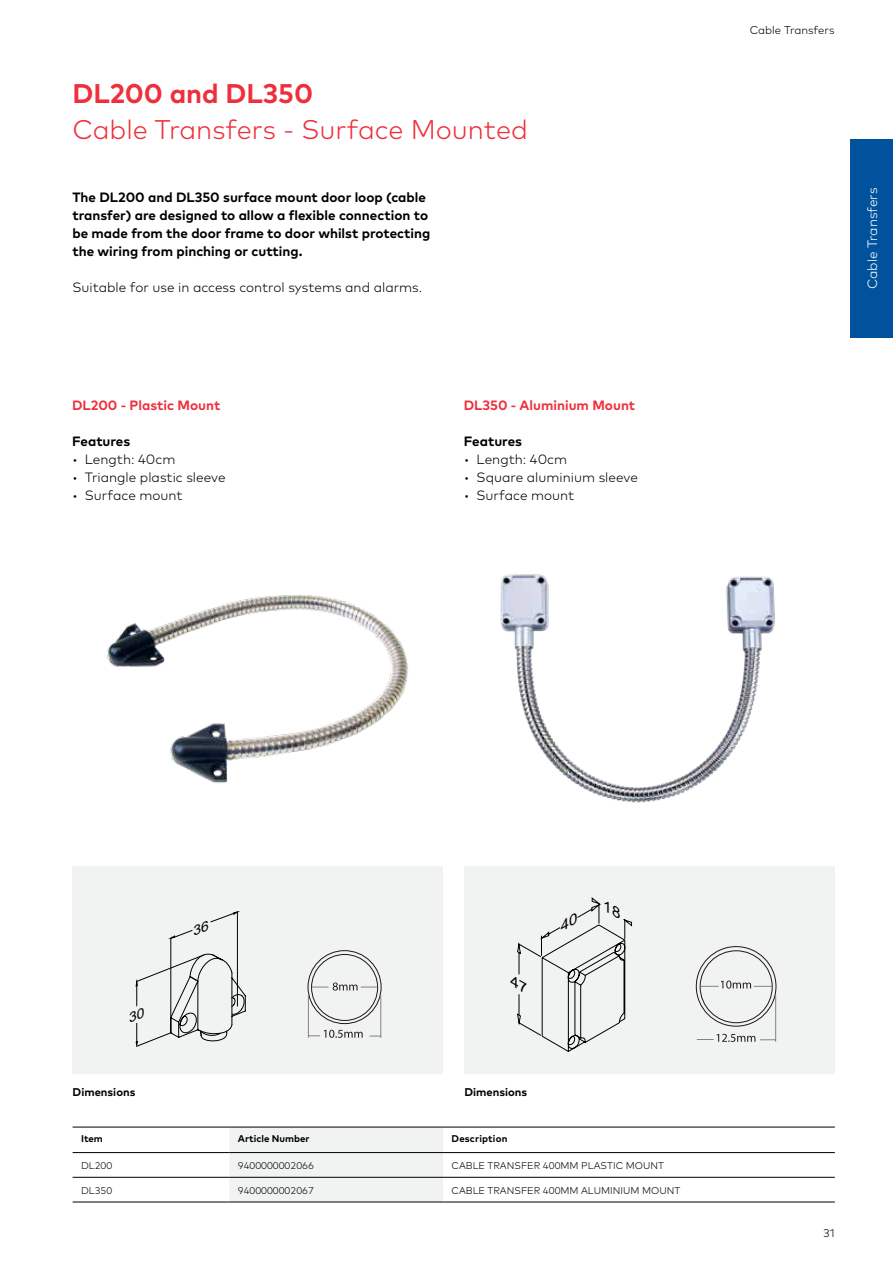
<style>
.page{position:relative;width:893px;height:1263px;background:#fff}
.page>*{position:absolute;margin:0;border:0;box-sizing:border-box;transform-origin:0 0}
.t1{font:300 27px "Mark Pro";color:#ee303c}
.t2{font:700 27px "Mark Pro";color:#ee303c}
.t3{font:700 13.5px/18px "Mark Pro";color:#000}
.t4{font:300 13.5px "Mark Pro";color:#000}
.t5{font:700 13.5px "Mark Pro";color:#ee303c}
.t6{font:300 13.5px "Mark Pro";color:#fff}
.t7{font:700 11.25px "Mark Pro";color:#000}
.t8{font:300 11.25px "Mark Pro";color:#000}
.t9{font:300 9.75px "Mark Pro";color:#000}
.t10{font:700 9.75px "Mark Pro";color:#000}
</style>
<div class="page">
<div style="left:850px;top:140px;width:43px;height:198px;background:#00529c"></div>
<img style="left:107px;top:595px;width:301px;height:188px">
<img style="left:500px;top:574px;width:275px;height:229px">
<div style="left:73px;top:866px;width:370px;height:207px;background:#f1f2f2"></div>
<div style="left:464px;top:866px;width:371px;height:207px;background:#f1f2f2"></div>
<svg style="left:307px;top:950px;width:75px;height:74px"></svg>
<svg style="left:309px;top:1030px;width:54px;height:8px"></svg>
<hr style="left:308px;top:995px;width:1px;height:43px;background:#848282">
<hr style="left:381px;top:995px;width:1px;height:43px;background:#848282">
<svg style="left:695px;top:946px;width:82px;height:81px"></svg>
<svg style="left:697px;top:1034px;width:78px;height:8px"></svg>
<hr style="left:775px;top:995px;width:1px;height:47px;background:#848282">
<div style="left:229px;top:1128px;width:214px;height:74px;background:#f1f2f2"></div>
<hr style="left:73px;top:1127px;width:156px;height:1px;background:#000">
<hr style="left:229px;top:1127px;width:214px;height:1px;background:#000">
<hr style="left:443px;top:1127px;width:392px;height:1px;background:#000">
<hr style="left:73px;top:1152px;width:156px;height:1px;background:#000">
<hr style="left:229px;top:1152px;width:214px;height:1px;background:#000">
<hr style="left:443px;top:1152px;width:392px;height:1px;background:#000">
<hr style="left:73px;top:1177px;width:156px;height:1px;background:#000">
<hr style="left:229px;top:1177px;width:214px;height:1px;background:#000">
<hr style="left:443px;top:1177px;width:392px;height:1px;background:#000">
<hr style="left:73px;top:1202px;width:156px;height:1px;background:#000">
<hr style="left:229px;top:1202px;width:214px;height:1px;background:#000">
<hr style="left:443px;top:1202px;width:392px;height:1px;background:#000">
<svg style="left:135px;top:911px;width:111px;height:136px"></svg>
<svg style="left:517px;top:897px;width:115px;height:155px"></svg>
<h1 class="t2" style="left:72px;top:83px;width:242px">DL200 and DL350</h1>
<h1 class="t1" style="left:72px;top:119px;width:457px">Cable Transfers - Surface Mounted</h1>
<p class="t3" style="left:72px;top:190px;width:359px">The DL200 and DL350 surface mount door loop (cable transfer) are designed to allow a flexible connection to be made from the door frame to door whilst protecting the wiring from pinching or cutting.</p>
<p class="t4" style="left:72px;top:282px;width:351px">Suitable for use in access control systems and alarms.</p>
<p class="t5" style="left:72px;top:399px;width:150px">DL200 - Plastic Mount</p>
<p class="t3" style="left:72px;top:433px;width:60px">Features</p>
<p class="t4" style="left:72px;top:453px;width:105px">• Length: 40cm</p>
<p class="t4" style="left:72px;top:471px;width:155px">• Triangle plastic sleeve</p>
<p class="t4" style="left:72px;top:489px;width:112px">• Surface mount</p>
<p class="t5" style="left:464px;top:399px;width:173px">DL350 - Aluminium Mount</p>
<p class="t3" style="left:464px;top:433px;width:60px">Features</p>
<p class="t4" style="left:464px;top:453px;width:105px">• Length: 40cm</p>
<p class="t4" style="left:464px;top:471px;width:176px">• Square aluminium sleeve</p>
<p class="t4" style="left:464px;top:489px;width:112px">• Surface mount</p>
<p class="t8" style="left:750px;top:25px;width:86px">Cable Transfers</p>
<p class="t6" style="left:867px;top:289px;width:103px;rotate:-90deg">Cable Transfers</p>
<p class="t7" style="left:73px;top:1087px;width:64px">Dimensions</p>
<p class="t7" style="left:464px;top:1087px;width:64px">Dimensions</p>
<p class="t10" style="left:81px;top:1135px;width:23px">Item</p>
<p class="t10" style="left:238px;top:1135px;width:73px">Article Number</p>
<p class="t10" style="left:452px;top:1135px;width:57px">Description</p>
<p class="t9" style="left:81px;top:1161px;width:33px">DL200</p>
<p class="t9" style="left:238px;top:1161px;width:78px">9400000002066</p>
<p class="t9" style="left:452px;top:1161px;width:214px">CABLE TRANSFER 400MM PLASTIC MOUNT</p>
<p class="t9" style="left:81px;top:1186px;width:33px">DL350</p>
<p class="t9" style="left:238px;top:1186px;width:78px">9400000002067</p>
<p class="t9" style="left:452px;top:1186px;width:230px">CABLE TRANSFER 400MM ALUMINIUM MOUNT</p>
<p class="t8" style="left:823px;top:1228px;width:12px">31</p>
</div>
